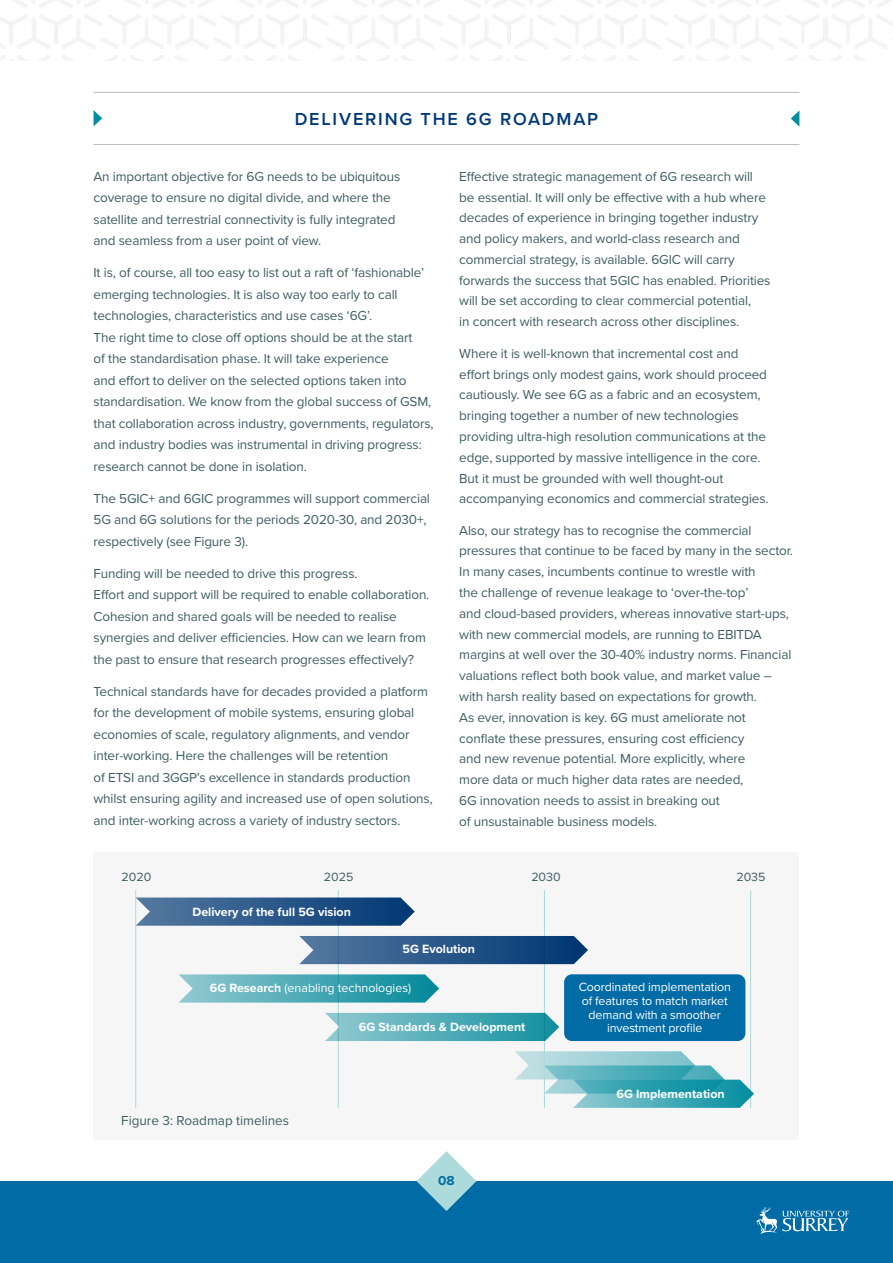
<style>
.page{position:relative;width:893px;height:1263px;background:#fff}
.page>*{position:absolute;margin:0;border:0;box-sizing:border-box;transform-origin:0 0}
.t1{font:600 18px "Proxima Nova";letter-spacing:.1em;color:#003a78}
.t2{font:13.5px/20.9px "Proxima Nova";letter-spacing:-.01em;color:#3e5d61}
.t3{font:700 13.5px "Proxima Nova";color:#006ba4}
.t4{font:12.45px/13.8px "Proxima Nova";letter-spacing:-.01em;color:#fff;text-align:center}
.t5{font:700 12.45px "Proxima Nova";color:#fff}
.t6{font:12.45px "Proxima Nova";color:#3e5d61}
.s1{font-weight:700}
</style>
<div class="page">
<div style="left:94px;top:853px;width:705px;height:287px;background:#f6f6f6"></div>
<div style="left:0;top:1181px;width:893px;height:82px;background:#006ba4"></div>
<svg style="left:417px;top:1151px;width:59px;height:60px"></svg>
<svg style="left:756px;top:1207px;width:93px;height:27px"></svg>
<hr style="left:94px;top:92px;width:705px;height:1px;background:#bcbcbc">
<hr style="left:94px;top:144px;width:705px;height:1px;background:#bcbcbc">
<svg style="left:94px;top:110px;width:8px;height:16px"></svg>
<svg style="left:791px;top:111px;width:8px;height:15px"></svg>
<hr style="left:135px;top:890px;width:1px;height:218px;background:#addadb">
<hr style="left:338px;top:890px;width:1px;height:218px;background:#addadb">
<hr style="left:544px;top:890px;width:1px;height:218px;background:#addadb">
<hr style="left:750px;top:890px;width:1px;height:218px;background:#addadb">
<svg style="left:136px;top:897px;width:279px;height:29px;background:#3a6491"></svg>
<svg style="left:299px;top:936px;width:289px;height:28px;background:#335e8e"></svg>
<svg style="left:179px;top:974px;width:260px;height:28px;background:#55adb8"></svg>
<svg style="left:325px;top:1013px;width:234px;height:28px;background:#5bb0bb"></svg>
<svg style="left:515px;top:1051px;width:239px;height:57px"></svg>
<div style="left:564px;top:974px;width:181px;height:67px;background:#006ba4;border-radius:8px"></div>
<h1 class="t1" style="left:295px;top:105px;width:305px">DELIVERING THE 6G ROADMAP</h1>
<p class="t2" style="left:94px;top:165px;width:308px;line-height:21.5px">An important objective for 6G needs to be ubiquitous coverage to ensure no digital divide, and where the satellite and terrestrial connectivity is fully integrated and seamless from a user point of view.</p>
<p class="t2" style="left:94px;top:261px;width:342px;line-height:21.5px">It is, of course, all too easy to list out a raft of ‘fashionable’ emerging technologies. It is also way too early to call technologies, characteristics and use cases ‘6G’.<br>The right time to close off options should be at the start<br>of the standardisation phase. It will take experience<br>and effort to deliver on the selected options taken into standardisation. We know from the global success of GSM, that collaboration across industry, governments, regulators, and industry bodies was instrumental in driving progress: research cannot be done in isolation.</p>
<p class="t2" style="left:94px;top:487px;width:338px;line-height:21.5px">The 5GIC+ and 6GIC programmes will support commercial<br>5G and 6G solutions for the periods 2020-30, and 2030+, respectively (see Figure 3).</p>
<p class="t2" style="left:94px;top:562px;width:337px;line-height:21.5px">Funding will be needed to drive this progress.<br>Effort and support will be required to enable collaboration.<br>Cohesion and shared goals will be needed to realise synergies and deliver efficiencies. How can we learn from the past to ensure that research progresses effectively?</p>
<p class="t2" style="left:94px;top:680px;width:341px;line-height:21.6px">Technical standards have for decades provided a platform for the development of mobile systems, ensuring global economies of scale, regulatory alignments, and vendor inter-working. Here the challenges will be retention<br>of ETSI and 3GGP’s excellence in standards production whilst ensuring agility and increased use of open solutions, and inter-working across a variety of industry sectors.</p>
<p class="t2" style="left:459px;top:165px;width:313px">Effective strategic management of 6G research will be essential. It will only be effective with a hub where decades of experience in bringing together industry and policy makers, and world-class research and commercial strategy, is available. 6GIC will carry forwards the success that 5GIC has enabled. Priorities will be set according to clear commercial potential,<br>in concert with research across other disciplines.</p>
<p class="t2" style="left:459px;top:342px;width:311px">Where it is well-known that incremental cost and effort brings only modest gains, work should proceed cautiously. We see 6G as a fabric and an ecosystem, bringing together a number of new technologies providing ultra-high resolution communications at the edge, supported by massive intelligence in the core.<br>But it must be grounded with well thought-out accompanying economics and commercial strategies.</p>
<p class="t2" style="left:459px;top:519px;width:335px">Also, our strategy has to recognise the commercial pressures that continue to be faced by many in the sector.<br>In many cases, incumbents continue to wrestle with<br>the challenge of revenue leakage to ‘over-the-top’<br>and cloud-based providers, whereas innovative start-ups, with new commercial models, are running to EBITDA margins at well over the 30-40% industry norms. Financial valuations reflect both book value, and market value – with harsh reality based on expectations for growth.<br>As ever, innovation is key. 6G must ameliorate not conflate these pressures, ensuring cost efficiency<br>and new revenue potential. More explicitly, where<br>more data or much higher data rates are needed,<br>6G innovation needs to assist in breaking out<br>of unsustainable business models.</p>
<p class="t6" style="left:122px;top:867px;width:31px">2020</p>
<p class="t6" style="left:324px;top:867px;width:31px">2025</p>
<p class="t6" style="left:531px;top:867px;width:31px">2030</p>
<p class="t6" style="left:736px;top:867px;width:31px">2035</p>
<p class="t5" style="left:192px;top:902px;width:160px">Delivery of the full 5G vision</p>
<p class="t5" style="left:402px;top:939px;width:74px">5G Evolution</p>
<p class="t4" style="left:210px;top:981px;width:203px"><span class="s1">6G Research</span> (enabling technologies)</p>
<p class="t5" style="left:359px;top:1017px;width:168px">6G Standards &amp; Development</p>
<p class="t4" style="left:579px;top:979px;width:154px">Coordinated implementation of features to match market demand with a smoother investment profile</p>
<p class="t2" style="left:121px;top:1109px;width:169px">Figure 3: Roadmap timelines</p>
<p class="t3" style="left:438px;top:1171px;width:18px">08</p>
<p class="t5" style="left:616px;top:1084px;width:110px">6G Implementation</p>
</div>
